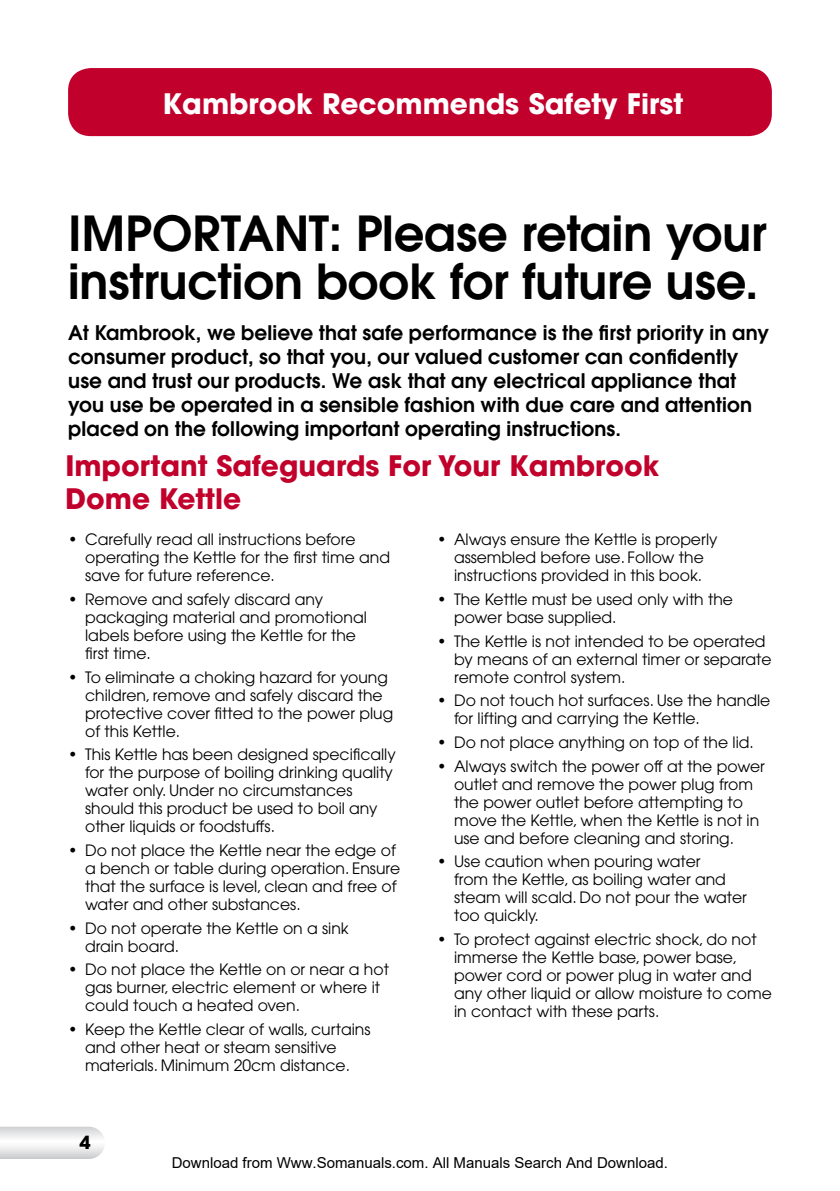
<style>
.page{position:relative;width:840px;height:1191px;background:#fff}
.page>*{position:absolute;margin:0;border:0;box-sizing:border-box;transform-origin:0 0}
.t1{font:600 48px/48px "Avant Garde";letter-spacing:-.005em;color:#000}
.t2{font:700 28px/33.6px "Avant Garde";color:#c1002b}
.t3{font:700 28px "Avant Garde";color:#fff}
.t4{font:600 20px/24px "Avant Garde";letter-spacing:.01em;color:#000}
.t5{font:700 18px "Avant Garde";color:#000}
.t6{font:15.6px/18px "Avant Garde";color:#000}
.t7{font:15px "Arial";color:#000}
</style>
<div class="page">
<svg style="left:0;top:1126px;width:104px;height:32px"></svg>
<div style="left:68px;top:68px;width:703px;height:68px;background:#c1002b;border-radius:23px"></div>
<h2 class="t3" style="left:162px;top:85px;width:522px">Kambrook Recommends Safety First</h2>
<h1 class="t1" style="left:68px;top:209px;width:699px">IMPORTANT: Please retain your instruction book for future use.</h1>
<p class="t4" style="left:68px;top:320px;width:702px">At Kambrook, we believe that safe performance is the first priority in any consumer product, so that you, our valued customer can confidently use and trust our products. We ask that any electrical appliance that you use be operated in a sensible fashion with due care and attention placed on the following important operating instructions.</p>
<h2 class="t2" style="left:65px;top:448px;width:595px">Important Safeguards For Your Kambrook<br>Dome Kettle</h2>
<p class="t6" style="left:85px;top:530px;width:306px;text-indent:-17px">• Carefully read all instructions before operating the Kettle for the first time and save for future reference.</p>
<p class="t6" style="left:85px;top:590px;width:283px;text-indent:-17px">• Remove and safely discard any packaging material and promotional labels before using the Kettle for the first time.</p>
<p class="t6" style="left:85px;top:668px;width:309px;text-indent:-17px">• To eliminate a choking hazard for young children, remove and safely discard the protective cover fitted to the power plug of this Kettle.</p>
<p class="t6" style="left:85px;top:745px;width:312px;text-indent:-17px">• This Kettle has been designed specifically for the purpose of boiling drinking quality water only. Under no circumstances should this product be used to boil any other liquids or foodstuffs.</p>
<p class="t6" style="left:85px;top:841px;width:316px;text-indent:-17px">• Do not place the Kettle near the edge of a bench or table during operation. Ensure that the surface is level, clean and free of water and other substances.</p>
<p class="t6" style="left:85px;top:919px;width:265px;text-indent:-17px">• Do not operate the Kettle on a sink drain board.</p>
<p class="t6" style="left:85px;top:960px;width:305px;text-indent:-17px">• Do not place the Kettle on or near a hot gas burner, electric element or where it could touch a heated oven.</p>
<p class="t6" style="left:85px;top:1020px;width:286px;text-indent:-17px">• Keep the Kettle clear of walls, curtains and other heat or steam sensitive materials. Minimum 20cm distance.</p>
<p class="t6" style="left:437px;top:530px;width:282px;text-align:center">• Always ensure the Kettle is properly assembled before use. Follow the instructions provided in this book.</p>
<p class="t6" style="left:454px;top:590px;width:280px;text-indent:-17px">• The Kettle must be used only with the power base supplied.</p>
<p class="t6" style="left:454px;top:632px;width:319px;text-indent:-17px">• The Kettle is not intended to be operated by means of an external timer or separate remote control system.</p>
<p class="t6" style="left:454px;top:691px;width:318px;text-indent:-17px">• Do not touch hot surfaces. Use the handle for lifting and carrying the Kettle.</p>
<p class="t6" style="left:437px;top:733px;width:318px">• Do not place anything on top of the lid.</p>
<p class="t6" style="left:454px;top:757px;width:312px;text-indent:-17px">• Always switch the power off at the power outlet and remove the power plug from the power outlet before attempting to move the Kettle, when the Kettle is not in use and before cleaning and storing.</p>
<p class="t6" style="left:454px;top:852px;width:294px;text-indent:-17px">• Use caution when pouring water<br>from the Kettle, as boiling water and steam will scald. Do not pour the water too quickly.</p>
<p class="t6" style="left:454px;top:930px;width:319px;text-indent:-17px">• To protect against electric shock, do not immerse the Kettle base, power base, power cord or power plug in water and any other liquid or allow moisture to come in contact with these parts.</p>
<p class="t5" style="left:79px;top:1131px;width:13px">4</p>
<p class="t7" style="left:172px;top:1154px;width:497px">Download from Www.Somanuals.com. All Manuals Search And Download.</p>
</div>
